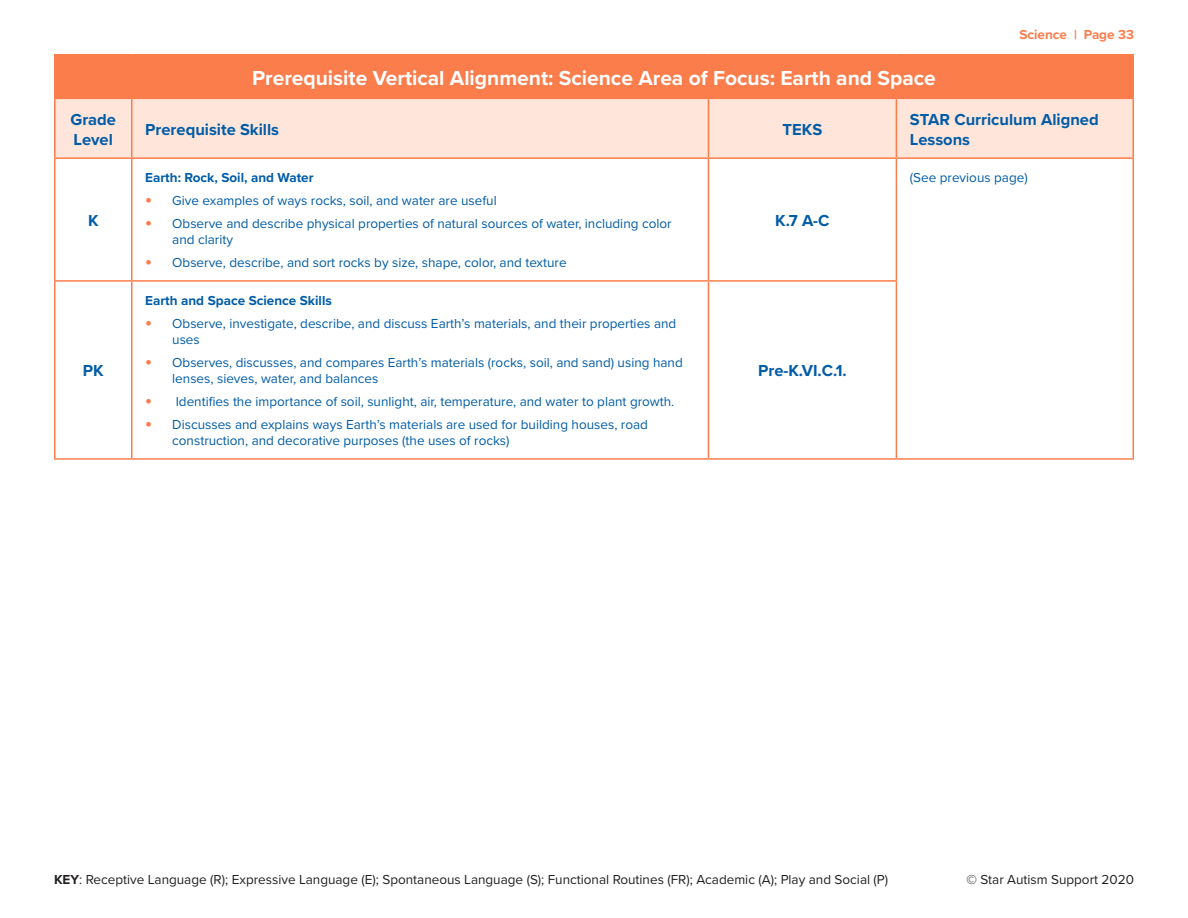
<style>
.page{position:relative;width:1188px;height:918px;background:#fff}
.page>*{position:absolute;margin:0;border:0;box-sizing:border-box;transform-origin:0 0}
.Table_Header{font:700 21px "Proxima Nova";color:#fff}
.Table_Subheader{font:700 16.5px/19.8px "Proxima Nova";color:#005ca7}
.Grade_Level_and_TEKS{font:700 16.5px "Proxima Nova";color:#005ca7}
.Aligned_Lessons_-_Bo{font:13.5px/16.2px "Proxima Nova";color:#005ca7}
.t1{font:13.5px "Proxima Nova";color:#231f20}
.Aligned_Lessons_-_He{font:700 13.5px "Proxima Nova";color:#005ca7}
.t2{font:700 13.5px "Proxima Nova";color:#fb7d4c}
.s1{font-weight:700;font-size:19.5px;color:#fb7d4c}
.s2{font-weight:700}
</style>
<div class="page">
<div style="left:55px;top:55px;width:1078px;height:43px;background:#fb7d4c"></div>
<div style="left:56px;top:99px;width:1076px;height:58px;background:#ffe5da"></div>
<hr style="left:54px;top:99px;width:2px;height:58px;background:#fb7d4c">
<hr style="left:131px;top:99px;width:2px;height:58px;background:#fb7d4c">
<hr style="left:708px;top:99px;width:1px;height:58px;background:#fb7d4c">
<hr style="left:896px;top:99px;width:1px;height:58px;background:#fb7d4c">
<hr style="left:1132px;top:99px;width:2px;height:58px;background:#fb7d4c">
<hr style="left:54px;top:157px;width:78px;height:2px;background:#fb7d4c">
<hr style="left:54px;top:159px;width:2px;height:121px;background:#fb7d4c">
<hr style="left:132px;top:157px;width:576px;height:2px;background:#fb7d4c">
<hr style="left:131px;top:159px;width:2px;height:121px;background:#fb7d4c">
<hr style="left:708px;top:157px;width:188px;height:2px;background:#fb7d4c">
<hr style="left:708px;top:159px;width:1px;height:121px;background:#fb7d4c">
<hr style="left:896px;top:157px;width:238px;height:2px;background:#fb7d4c">
<hr style="left:896px;top:159px;width:1px;height:121px;background:#fb7d4c">
<hr style="left:1132px;top:159px;width:2px;height:122px;background:#fb7d4c">
<hr style="left:54px;top:280px;width:78px;height:2px;background:#fb7d4c">
<hr style="left:54px;top:282px;width:2px;height:176px;background:#fb7d4c">
<hr style="left:132px;top:280px;width:576px;height:2px;background:#fb7d4c">
<hr style="left:131px;top:282px;width:2px;height:176px;background:#fb7d4c">
<hr style="left:708px;top:280px;width:189px;height:2px;background:#fb7d4c">
<hr style="left:708px;top:282px;width:1px;height:176px;background:#fb7d4c">
<hr style="left:896px;top:282px;width:1px;height:176px;background:#fb7d4c">
<hr style="left:1132px;top:281px;width:2px;height:177px;background:#fb7d4c">
<hr style="left:54px;top:458px;width:78px;height:2px;background:#fb7d4c">
<hr style="left:132px;top:458px;width:576px;height:2px;background:#fb7d4c">
<hr style="left:708px;top:458px;width:188px;height:2px;background:#fb7d4c">
<hr style="left:896px;top:458px;width:238px;height:2px;background:#fb7d4c">
<hr style="left:54px;top:54px;width:78px;height:2px;background:#fb7d4c">
<hr style="left:54px;top:55px;width:2px;height:43px;background:#fb7d4c">
<hr style="left:132px;top:54px;width:576px;height:2px;background:#fb7d4c">
<hr style="left:708px;top:54px;width:188px;height:2px;background:#fb7d4c">
<hr style="left:896px;top:54px;width:238px;height:2px;background:#fb7d4c">
<hr style="left:1132px;top:55px;width:2px;height:43px;background:#fb7d4c">
<hr style="left:54px;top:98px;width:78px;height:1px;background:#fb7d4c">
<hr style="left:132px;top:98px;width:576px;height:1px;background:#fb7d4c">
<hr style="left:708px;top:98px;width:188px;height:1px;background:#fb7d4c">
<hr style="left:896px;top:98px;width:238px;height:1px;background:#fb7d4c">
<p class="Table_Header" style="left:252px;top:62px;width:685px">Prerequisite Vertical Alignment: Science Area of Focus: Earth and Space</p>
<p class="t2" style="left:1019px;top:24px;width:116px">Science | Page 33</p>
<p class="Table_Subheader" style="left:70px;top:109px;width:47px">Grade<br>Level</p>
<p class="Table_Subheader" style="left:145px;top:119px;width:135px">Prerequisite Skills</p>
<p class="Table_Subheader" style="left:783px;top:119px;width:41px">TEKS</p>
<p class="Table_Subheader" style="left:910px;top:109px;width:190px">STAR Curriculum Aligned<br>Lessons</p>
<p class="Grade_Level_and_TEKS" style="left:88px;top:208px;width:12px">K</p>
<p class="Grade_Level_and_TEKS" style="left:83px;top:359px;width:22px">PK</p>
<p class="Aligned_Lessons_-_He" style="left:145px;top:168px;width:170px">Earth: Rock, Soil, and Water</p>
<p class="Aligned_Lessons_-_Bo" style="left:145px;top:192px;width:353px"><span class="s1">•</span> Give examples of ways rocks, soil, and water are useful</p>
<p class="Aligned_Lessons_-_Bo" style="left:172px;top:215px;width:501px;text-indent:-27px"><span class="s1">•</span> Observe and describe physical properties of natural sources of water, including color and clarity</p>
<p class="Aligned_Lessons_-_Bo" style="left:145px;top:254px;width:423px"><span class="s1">•</span> Observe, describe, and sort rocks by size, shape, color, and texture</p>
<p class="Aligned_Lessons_-_He" style="left:145px;top:290px;width:188px">Earth and Space Science Skills</p>
<p class="Aligned_Lessons_-_Bo" style="left:172px;top:315px;width:506px;text-indent:-27px"><span class="s1">•</span> Observe, investigate, describe, and discuss Earth’s materials, and their properties and uses</p>
<p class="Aligned_Lessons_-_Bo" style="left:172px;top:354px;width:512px;text-indent:-27px"><span class="s1">•</span> Observes, discusses, and compares Earth’s materials (rocks, soil, and sand) using hand lenses, sieves, water, and balances</p>
<p class="Aligned_Lessons_-_Bo" style="left:145px;top:393px;width:531px"><span class="s1">•</span> Identifies the importance of soil, sunlight, air, temperature, and water to plant growth.</p>
<p class="Aligned_Lessons_-_Bo" style="left:172px;top:416px;width:477px;text-indent:-27px"><span class="s1">•</span> Discusses and explains ways Earth’s materials are used for building houses, road construction, and decorative purposes (the uses of rocks)</p>
<p class="Grade_Level_and_TEKS" style="left:775px;top:208px;width:56px">K.7 A-C</p>
<p class="Grade_Level_and_TEKS" style="left:758px;top:359px;width:90px">Pre-K.VI.C.1.</p>
<p class="Aligned_Lessons_-_Bo" style="left:910px;top:169px;width:119px">(See previous page)</p>
<p class="t1" style="left:54px;top:870px;width:836px"><span class="s2">KEY</span>: Receptive Language (R); Expressive Language (E); Spontaneous Language (S); Functional Routines (FR); Academic (A); Play and Social (P)</p>
<p class="t1" style="left:967px;top:870px;width:169px">© Star Autism Support 2020</p>
</div>
